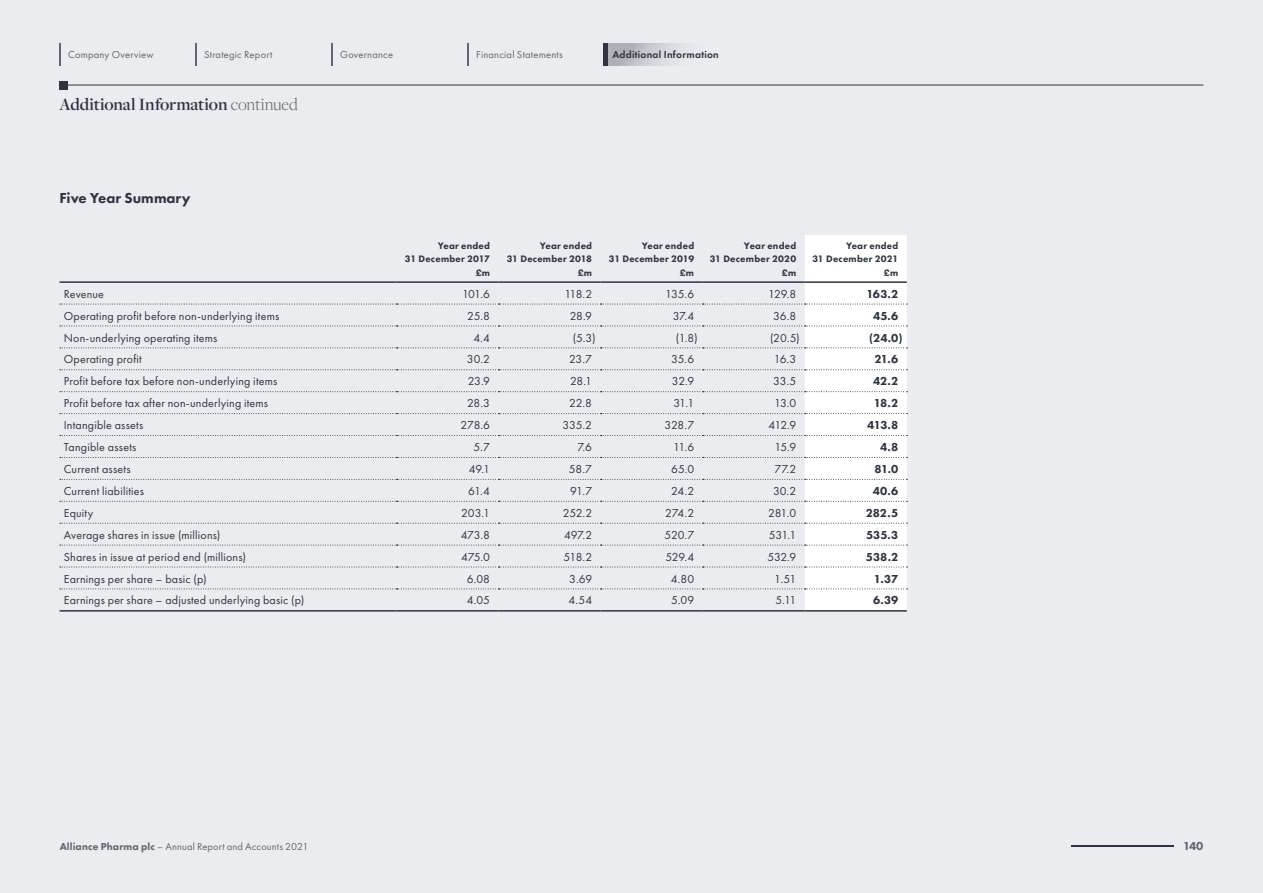
<style>
.page{position:relative;width:1263px;height:893px;background:#ebecef}
.page>*{position:absolute;margin:0;border:0;box-sizing:border-box;transform-origin:0 0}
.t1{font:600 18px "Freight Disp Pro";letter-spacing:-.01em;color:#30343e}
.t2{font:800 15px "Futura PT";color:#30343e}
.t3{font:12px "Futura PT";letter-spacing:.015em;color:#30343e}
.t4{font:800 12px "Futura PT";letter-spacing:-.01em;color:#30343e}
.t5{font:800 12px "Futura PT";color:#61656d}
.t6{font:10.5px "Futura PT";letter-spacing:.02em;color:#61656d}
.t7{font:600 10.5px "Futura PT";letter-spacing:.02em;color:#30343e}
.t8{font:800 9.75px/13.5px "Futura PT";letter-spacing:.025em;color:#30343e;text-align:right}
.s1{font-weight:300;color:#61656d}
.s2{font-weight:800}
</style>
<div class="page">
<hr style="left:60px;top:610px;width:336px;height:2px;background:#30343e">
<hr style="left:396px;top:610px;width:103px;height:2px;background:#30343e">
<hr style="left:499px;top:610px;width:102px;height:2px;background:#30343e">
<hr style="left:601px;top:610px;width:102px;height:2px;background:#30343e">
<hr style="left:703px;top:610px;width:102px;height:2px;background:#30343e">
<hr style="left:805px;top:610px;width:102px;height:2px;background:#30343e">
<svg style="left:60px;top:235px;width:847px;height:376px"></svg>
<hr style="left:1071px;top:846px;width:103px;height:1px;background:#30343e">
<hr style="left:68px;top:85px;width:1135px;height:1px;background:#30343e">
<div style="left:60px;top:81px;width:8px;height:8px;background:#30343e"></div>
<div style="left:604px;top:43px;width:127px;height:22px;background:linear-gradient(to right,#acaeb4,#fafbfd)"></div>
<hr style="left:604px;top:43px;width:4px;height:22px;background:#30343e">
<svg style="left:60px;top:43px;width:1px;height:22px"></svg>
<svg style="left:332px;top:43px;width:1px;height:22px"></svg>
<svg style="left:468px;top:43px;width:1px;height:22px"></svg>
<svg style="left:196px;top:43px;width:1px;height:22px"></svg>
<p class="t6" style="left:68px;top:48px;width:87px">Company Overview</p>
<p class="t6" style="left:204px;top:48px;width:70px">Strategic Report</p>
<p class="t6" style="left:340px;top:48px;width:54px">Governance</p>
<p class="t6" style="left:476px;top:48px;width:88px">Financial Statements</p>
<p class="t7" style="left:612px;top:47px;width:108px">Additional Information</p>
<h1 class="t1" style="left:60px;top:92px;width:240px">Additional Information <span class="s1">continued</span></h1>
<p class="t2" style="left:60px;top:188px;width:133px">Five Year Summary</p>
<p class="t8" style="left:405px;top:239px;width:87px">Year ended<br>31 December 2017 £m</p>
<p class="t8" style="left:507px;top:239px;width:87px">Year ended<br>31 December 2018 £m</p>
<p class="t8" style="left:609px;top:239px;width:87px">Year ended<br>31 December 2019 £m</p>
<p class="t8" style="left:710px;top:239px;width:88px">Year ended<br>31 December 2020 £m</p>
<p class="t8" style="left:812px;top:239px;width:87px">Year ended<br>31 December 2021 £m</p>
<p class="t3" style="left:64px;top:287px;width:42px">Revenue</p>
<p class="t3" style="left:462px;top:287px;width:30px">101.6</p>
<p class="t3" style="left:564px;top:287px;width:29px">118.2</p>
<p class="t3" style="left:665px;top:287px;width:30px">135.6</p>
<p class="t3" style="left:768px;top:287px;width:30px">129.8</p>
<p class="t4" style="left:866px;top:286px;width:33px">163.2</p>
<p class="t3" style="left:64px;top:308px;width:217px">Operating profit before non-underlying items</p>
<p class="t3" style="left:467px;top:308px;width:24px">25.8</p>
<p class="t3" style="left:570px;top:308px;width:24px">28.9</p>
<p class="t3" style="left:673px;top:308px;width:23px">37.4</p>
<p class="t3" style="left:773px;top:308px;width:24px">36.8</p>
<p class="t4" style="left:873px;top:308px;width:27px">45.6</p>
<p class="t3" style="left:64px;top:330px;width:155px">Non-underlying operating items</p>
<p class="t3" style="left:473px;top:330px;width:18px">4.4</p>
<p class="t3" style="left:573px;top:330px;width:24px">(5.3)</p>
<p class="t3" style="left:676px;top:330px;width:23px">(1.8)</p>
<p class="t3" style="left:770px;top:330px;width:31px">(20.5)</p>
<p class="t4" style="left:869px;top:330px;width:35px">(24.0)</p>
<p class="t3" style="left:64px;top:352px;width:80px">Operating profit</p>
<p class="t3" style="left:467px;top:352px;width:25px">30.2</p>
<p class="t3" style="left:569px;top:352px;width:24px">23.7</p>
<p class="t3" style="left:671px;top:352px;width:24px">35.6</p>
<p class="t3" style="left:774px;top:352px;width:24px">16.3</p>
<p class="t4" style="left:874px;top:352px;width:25px">21.6</p>
<p class="t3" style="left:64px;top:374px;width:215px">Profit before tax before non-underlying items</p>
<p class="t3" style="left:468px;top:374px;width:24px">23.9</p>
<p class="t3" style="left:570px;top:374px;width:23px">28.1</p>
<p class="t3" style="left:672px;top:374px;width:24px">32.9</p>
<p class="t3" style="left:773px;top:374px;width:25px">33.5</p>
<p class="t4" style="left:873px;top:374px;width:27px">42.2</p>
<p class="t3" style="left:64px;top:396px;width:206px">Profit before tax after non-underlying items</p>
<p class="t3" style="left:467px;top:396px;width:24px">28.3</p>
<p class="t3" style="left:569px;top:396px;width:24px">22.8</p>
<p class="t3" style="left:673px;top:396px;width:22px">31.1</p>
<p class="t3" style="left:774px;top:396px;width:24px">13.0</p>
<p class="t4" style="left:874px;top:396px;width:26px">18.2</p>
<p class="t3" style="left:64px;top:418px;width:81px">Intangible assets</p>
<p class="t3" style="left:460px;top:418px;width:31px">278.6</p>
<p class="t3" style="left:562px;top:418px;width:31px">335.2</p>
<p class="t3" style="left:665px;top:418px;width:31px">328.7</p>
<p class="t3" style="left:769px;top:418px;width:29px">412.9</p>
<p class="t4" style="left:867px;top:418px;width:33px">413.8</p>
<p class="t3" style="left:64px;top:440px;width:74px">Tangible assets</p>
<p class="t3" style="left:474px;top:440px;width:18px">5.7</p>
<p class="t3" style="left:577px;top:440px;width:16px">7.6</p>
<p class="t3" style="left:673px;top:440px;width:23px">11.6</p>
<p class="t3" style="left:774px;top:440px;width:23px">15.9</p>
<p class="t4" style="left:880px;top:440px;width:20px">4.8</p>
<p class="t3" style="left:64px;top:462px;width:68px">Current assets</p>
<p class="t3" style="left:469px;top:462px;width:23px">49.1</p>
<p class="t3" style="left:569px;top:462px;width:25px">58.7</p>
<p class="t3" style="left:671px;top:462px;width:24px">65.0</p>
<p class="t3" style="left:774px;top:462px;width:23px">77.2</p>
<p class="t4" style="left:874px;top:461px;width:25px">81.0</p>
<p class="t3" style="left:64px;top:484px;width:82px">Current liabilities</p>
<p class="t3" style="left:468px;top:484px;width:23px">61.4</p>
<p class="t3" style="left:570px;top:484px;width:24px">91.7</p>
<p class="t3" style="left:671px;top:484px;width:25px">24.2</p>
<p class="t3" style="left:773px;top:484px;width:25px">30.2</p>
<p class="t4" style="left:873px;top:483px;width:27px">40.6</p>
<p class="t3" style="left:64px;top:506px;width:31px">Equity</p>
<p class="t3" style="left:461px;top:506px;width:30px">203.1</p>
<p class="t3" style="left:563px;top:506px;width:31px">252.2</p>
<p class="t3" style="left:665px;top:506px;width:30px">274.2</p>
<p class="t3" style="left:768px;top:506px;width:30px">281.0</p>
<p class="t4" style="left:866px;top:505px;width:34px">282.5</p>
<p class="t3" style="left:64px;top:528px;width:158px">Average shares in issue (millions)</p>
<p class="t3" style="left:461px;top:528px;width:31px">473.8</p>
<p class="t3" style="left:564px;top:528px;width:30px">497.2</p>
<p class="t3" style="left:665px;top:528px;width:31px">520.7</p>
<p class="t3" style="left:769px;top:528px;width:29px">531.1</p>
<p class="t4" style="left:866px;top:527px;width:34px">535.3</p>
<p class="t3" style="left:64px;top:549px;width:184px">Shares in issue at period end (millions)</p>
<p class="t3" style="left:461px;top:549px;width:30px">475.0</p>
<p class="t3" style="left:563px;top:549px;width:30px">518.2</p>
<p class="t3" style="left:665px;top:549px;width:30px">529.4</p>
<p class="t3" style="left:767px;top:549px;width:30px">532.9</p>
<p class="t4" style="left:866px;top:549px;width:34px">538.2</p>
<p class="t3" style="left:64px;top:571px;width:144px">Earnings per share – basic (p)</p>
<p class="t3" style="left:467px;top:571px;width:25px">6.08</p>
<p class="t3" style="left:569px;top:571px;width:24px">3.69</p>
<p class="t3" style="left:671px;top:571px;width:25px">4.80</p>
<p class="t3" style="left:774px;top:571px;width:24px">1.51</p>
<p class="t4" style="left:874px;top:571px;width:26px">1.37</p>
<p class="t3" style="left:64px;top:593px;width:242px">Earnings per share – adjusted underlying basic (p)</p>
<p class="t3" style="left:467px;top:593px;width:25px">4.05</p>
<p class="t3" style="left:569px;top:593px;width:25px">4.54</p>
<p class="t3" style="left:671px;top:593px;width:24px">5.09</p>
<p class="t3" style="left:776px;top:593px;width:22px">5.11</p>
<p class="t4" style="left:873px;top:593px;width:27px">6.39</p>
<p class="t6" style="left:60px;top:840px;width:250px"><span class="s2">Alliance Pharma plc</span> – Annual Report and Accounts 2021</p>
<p class="t5" style="left:1183px;top:839px;width:22px">140</p>
</div>
